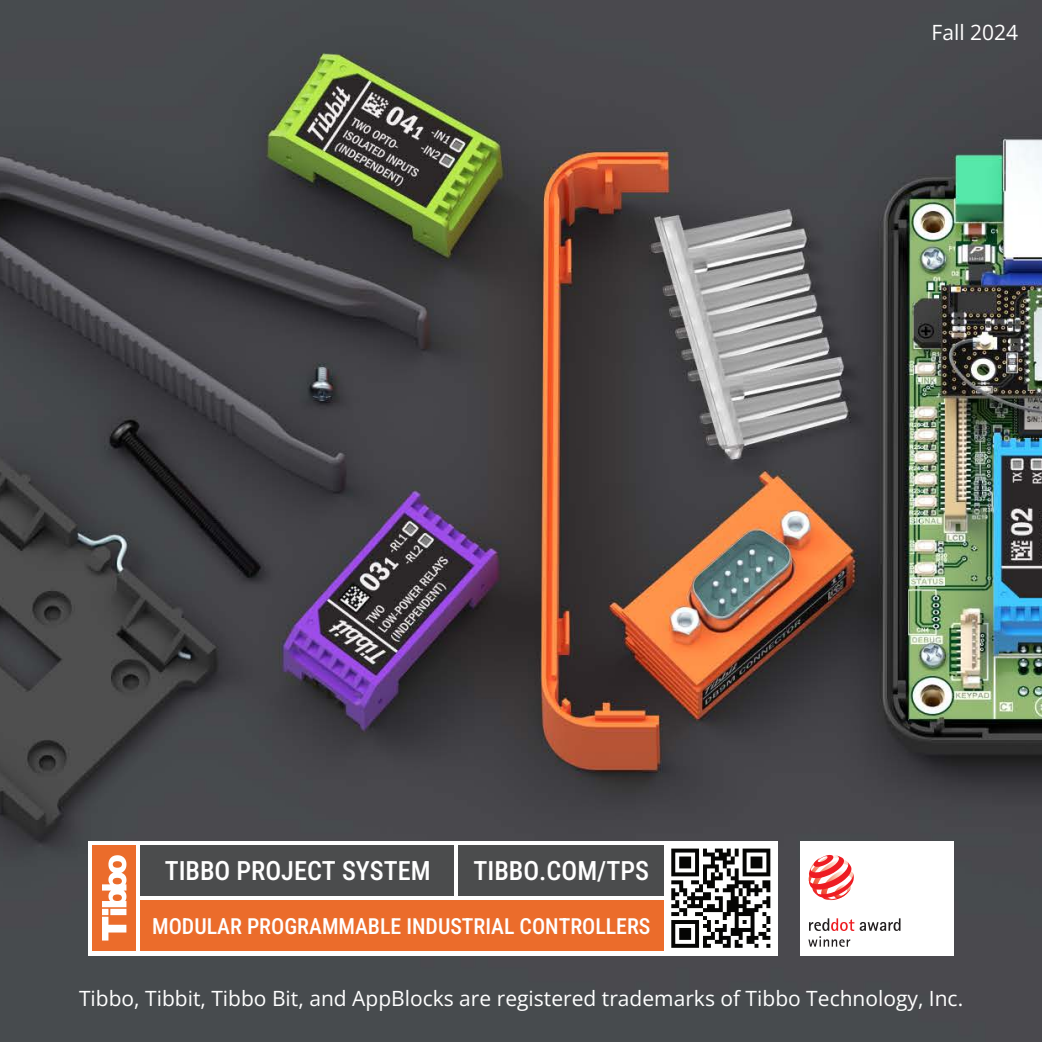
<style>
.page{position:relative;width:1042px;height:1042px;background:#fff}
.page>*{position:absolute;margin:0;border:0;box-sizing:border-box;transform-origin:0 0}
.t1{font:26.25px "Roboto Condensed";color:#fff}
.t2{font:21.88px "Roboto Condensed";color:#fff}
.t3{font:21px "Open Sans";color:#fff}
</style>
<div class="page">
<img style="left:0;top:0;width:1042px;height:1042px">
<div style="left:88px;top:841px;width:690px;height:114px;background:#fff"></div>
<div style="left:140px;top:845px;width:314px;height:51px;background:#4b4c4d"></div>
<div style="left:458px;top:845px;width:206px;height:51px;background:#4b4c4d"></div>
<div style="left:140px;top:900px;width:524px;height:51px;background:#eb6c2b"></div>
<div style="left:93px;top:845px;width:43px;height:106px;background:#eb6c2b"></div>
<svg style="left:102px;top:855px;width:24px;height:85px"></svg>
<svg style="left:671px;top:848px;width:99px;height:100px"></svg>
<div style="left:800px;top:841px;width:153px;height:114px;background:#fff"></div>
<svg style="left:808px;top:855px;width:46px;height:45px"></svg>
<svg style="left:808px;top:918px;width:92px;height:29px"></svg>
<p class="t3" style="left:931px;top:18px;width:88px">Fall 2024</p>
<p class="t1" style="left:165px;top:852px;width:267px">TIBBO PROJECT SYSTEM</p>
<p class="t1" style="left:473px;top:852px;width:177px">TIBBO.COM/TPS</p>
<p class="t2" style="left:152px;top:911px;width:500px">MODULAR PROGRAMMABLE INDUSTRIAL CONTROLLERS</p>
<p class="t3" style="left:79px;top:983px;width:885px">Tibbo, Tibbit, Tibbo Bit, and AppBlocks are registered trademarks of Tibbo Technology, Inc.</p>
</div>
